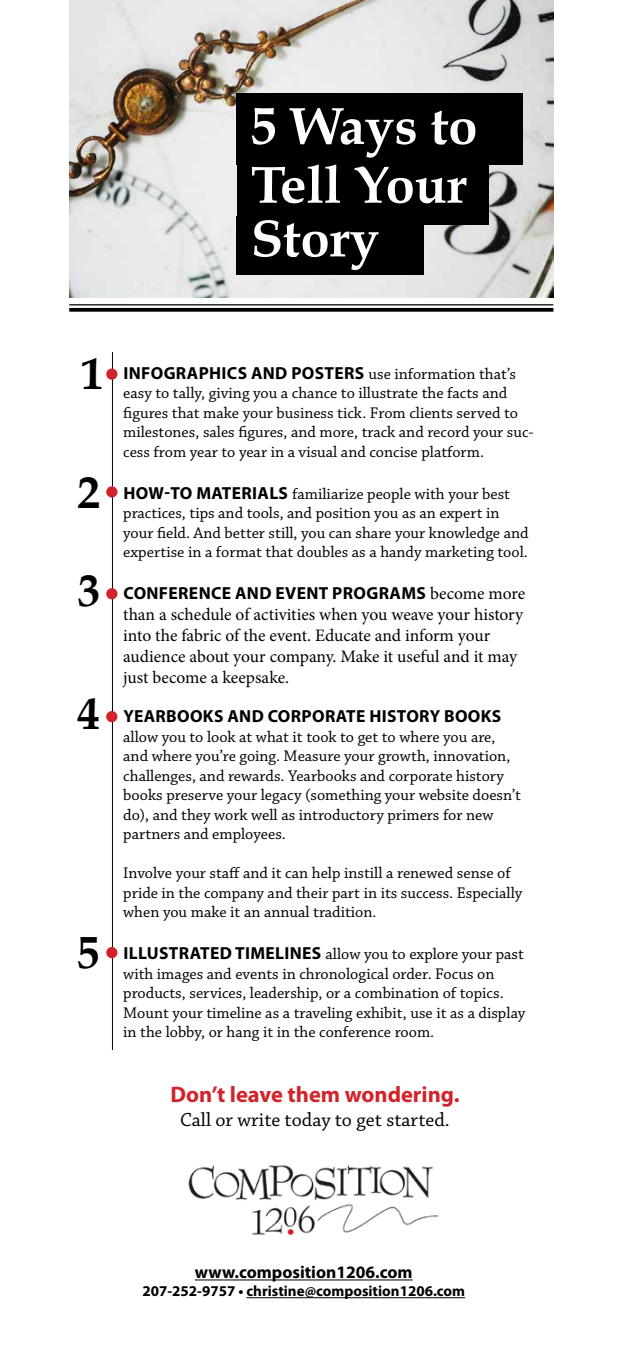
<style>
.page{position:relative;width:630px;height:1350px;background:#fff}
.page>*{position:absolute;margin:0;border:0;box-sizing:border-box;transform-origin:0 0}
.t1{font:700 52.5px/58.8px "Book Antiqua";color:#fff}
.t2{font:700 45px/97.9px "Book Antiqua";color:#000}
.t3{font:700 22.5px "Myriad Pro";color:#d2232a}
.t4{font:20px "Chaparral Pro";color:#000}
.t5{font:17.5px/21px "Minion Pro";letter-spacing:-.005em;color:#000}
.t6{font:700 17.5px "Myriad Pro";letter-spacing:.02em;color:#000}
.t7{font:700 17.5px "Myriad Pro";color:#000}
.t8{font:16.25px/19.5px "Chaparral Pro";color:#000}
.t9{font:700 15px "Myriad Pro";color:#000}
.s1{font-family:"Chaparral Pro";font-weight:400;font-size:16.25px}
.s2{font-family:"Myriad Pro";font-weight:700;font-size:17.5px}
.s3{font-family:"Minion Pro";font-weight:400}
</style>
<div class="page">
<img style="left:69px;top:0;width:484px;height:298px">
<div style="left:237px;top:94px;width:286px;height:71px;background:#000"></div>
<div style="left:237px;top:158px;width:252px;height:67px;background:#000"></div>
<div style="left:237px;top:216px;width:187px;height:59px;background:#000"></div>
<hr style="left:112px;top:352px;width:1px;height:698px;background:#000">
<hr style="left:69px;top:304px;width:484px;height:1px;background:#000">
<svg style="left:69px;top:308px;width:484px;height:4px;fill:#000"></svg>
<div style="left:106px;top:369px;width:12px;height:11px;background:#d2232a;border-radius:50%"></div>
<div style="left:106px;top:486px;width:12px;height:12px;background:#d2232a;border-radius:50%"></div>
<div style="left:106px;top:588px;width:12px;height:11px;background:#d2232a;border-radius:50%"></div>
<div style="left:106px;top:711px;width:11px;height:11px;background:#d2232a;border-radius:50%"></div>
<div style="left:106px;top:947px;width:12px;height:11px;background:#d2232a;border-radius:50%"></div>
<img style="left:188px;top:1165px;width:251px;height:71px">
<hr style="left:195px;top:1280px;width:218px;height:1px;background:#000">
<hr style="left:246px;top:1297px;width:219px;height:1px;background:#000">
<h1 class="t1" style="left:251px;top:97px;width:228px">5 Ways to<br>Tell Your</h1>
<h1 class="t1" style="left:251px;top:210px;width:130px">Story</h1>
<h2 class="t2" style="left:81px;top:325px;width:24px">1</h2>
<p class="t6" style="left:123px;top:361px;width:394px">INFOGRAPHICS AND POSTERS <span class="s1">use information that’s</span></p>
<p class="t8" style="left:123px;top:384px;width:412px">easy to tally, giving you a chance to illustrate the facts and figures that make your business tick. From clients served to milestones, sales figures, and more, track and record your suc&shy;cess from year to year in a visual and concise platform.</p>
<p class="t8" style="left:123px;top:485px;width:407px"><span class="s2">HOW-TO MATERIALS</span> familiarize people with your best practices, tips and tools, and position you as an expert in your field. And better still, you can share your knowledge and expertise in a format that doubles as a handy marketing tool.</p>
<p class="t6" style="left:123px;top:582px;width:403px">CONFERENCE AND EVENT PROGRAMS <span class="s3">become more</span></p>
<p class="t5" style="left:123px;top:604px;width:402px">than a schedule of activities when you weave your history into the fabric of the event. Educate and inform your audience about your company. Make it useful and it may just become a keepsake.</p>
<p class="t6" style="left:123px;top:705px;width:379px">YEARBOOKS AND CORPORATE HISTORY BOOKS</p>
<p class="t8" style="left:123px;top:728px;width:399px">allow you to look at what it took to get to where you are, and where you’re going. Measure your growth, innovation, challenges, and rewards. Yearbooks and corporate history books preserve your legacy (something your website doesn’t do), and they work well as introductory primers for new partners and employees.</p>
<p class="t8" style="left:123px;top:864px;width:401px">Involve your staff and it can help instill a renewed sense of pride in the company and their part in its success. Especially when you make it an annual tradition.</p>
<p class="t8" style="left:123px;top:945px;width:404px"><span class="s2">ILLUSTRATED TIMELINES</span> allow you to explore your past with images and events in chronological order. Focus on products, services, leadership, or a combination of topics.<br>Mount your timeline as a traveling exhibit, use it as a display in the lobby, or hang it in the conference room.</p>
<h2 class="t2" style="left:78px;top:444px;width:24px">2<br>3</h2>
<h2 class="t2" style="left:78px;top:665px;width:24px">4</h2>
<h2 class="t2" style="left:78px;top:905px;width:24px">5</h2>
<h3 class="t3" style="left:170px;top:1080px;width:291px">Don’t leave them wondering.</h3>
<p class="t4" style="left:180px;top:1109px;width:271px">Call or write today to get started.</p>
<p class="t7" style="left:195px;top:1261px;width:219px">www.composition1206.com</p>
<p class="t9" style="left:142px;top:1281px;width:324px">207-252-9757 • christine@composition1206.com</p>
</div>
